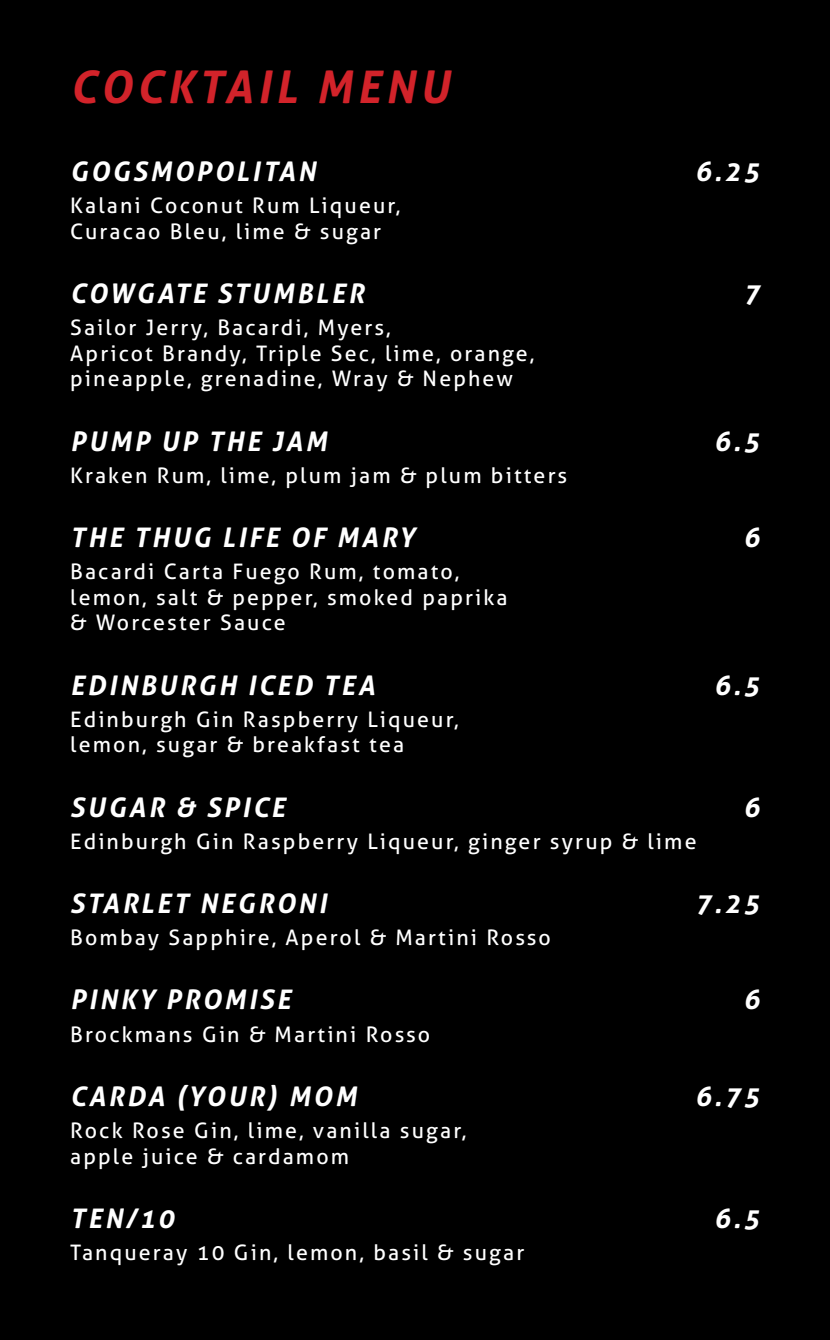
<style>
.page{position:relative;width:830px;height:1340px;background:#fff}
.page>*{position:absolute;margin:0;border:0;box-sizing:border-box;transform-origin:0 0}
.t1{font:italic 700 45px "Aller";letter-spacing:.1em;color:#d2232a}
.t2{font:italic 700 27px "Aller";letter-spacing:.1em;color:#fff}
.t3{font:21.38px/25.7px "Aller";letter-spacing:.1em;color:#fff}
</style>
<div class="page">
<div style="left:0;top:0;width:829px;height:1339px;background:#000"></div>
<h1 class="t1" style="left:70px;top:59px;width:381px">COCKTAIL MENU</h1>
<p class="t2" style="left:70px;top:154px;width:247px">GOGSMOPOLITAN</p>
<p class="t2" style="left:695px;top:154px;width:66px">6.25</p>
<p class="t3" style="left:70px;top:192px;width:331px">Kalani Coconut Rum Liqueur,<br>Curacao Bleu, lime &amp; sugar</p>
<p class="t2" style="left:70px;top:276px;width:295px">COWGATE STUMBLER</p>
<p class="t2" style="left:743px;top:276px;width:18px">7</p>
<p class="t3" style="left:70px;top:314px;width:465px">Sailor Jerry, Bacardi, Myers,<br>Apricot Brandy, Triple Sec, lime, orange, pineapple, grenadine, Wray &amp; Nephew</p>
<p class="t2" style="left:70px;top:424px;width:258px">PUMP UP THE JAM</p>
<p class="t2" style="left:713px;top:424px;width:47px">6.5</p>
<p class="t3" style="left:70px;top:462px;width:498px">Kraken Rum, lime, plum jam &amp; plum bitters</p>
<p class="t2" style="left:70px;top:520px;width:345px">THE THUG LIFE OF MARY</p>
<p class="t2" style="left:743px;top:520px;width:18px">6</p>
<p class="t3" style="left:70px;top:558px;width:438px">Bacardi Carta Fuego Rum, tomato, lemon, salt &amp; pepper, smoked paprika &amp; Worcester Sauce</p>
<p class="t2" style="left:70px;top:668px;width:306px">EDINBURGH ICED TEA</p>
<p class="t2" style="left:713px;top:668px;width:47px">6.5</p>
<p class="t3" style="left:70px;top:706px;width:390px">Edinburgh Gin Raspberry Liqueur, lemon, sugar &amp; breakfast tea</p>
<p class="t2" style="left:70px;top:790px;width:216px">SUGAR &amp; SPICE</p>
<p class="t2" style="left:743px;top:790px;width:18px">6</p>
<p class="t3" style="left:70px;top:828px;width:627px">Edinburgh Gin Raspberry Liqueur, ginger syrup &amp; lime</p>
<p class="t2" style="left:70px;top:886px;width:258px">STARLET NEGRONI</p>
<p class="t2" style="left:695px;top:886px;width:66px">7.25</p>
<p class="t3" style="left:70px;top:924px;width:482px">Bombay Sapphire, Aperol &amp; Martini Rosso</p>
<p class="t2" style="left:70px;top:983px;width:222px">PINKY PROMISE</p>
<p class="t2" style="left:743px;top:983px;width:18px">6</p>
<p class="t3" style="left:70px;top:1021px;width:361px">Brockmans Gin &amp; Martini Rosso</p>
<p class="t2" style="left:70px;top:1079px;width:288px">CARDA (YOUR) MOM</p>
<p class="t2" style="left:695px;top:1079px;width:66px">6.75</p>
<p class="t3" style="left:70px;top:1117px;width:397px">Rock Rose Gin, lime, vanilla sugar, apple juice &amp; cardamom</p>
<p class="t2" style="left:70px;top:1201px;width:105px">TEN/10</p>
<p class="t2" style="left:713px;top:1201px;width:47px">6.5</p>
<p class="t3" style="left:70px;top:1239px;width:455px">Tanqueray 10 Gin, lemon, basil &amp; sugar</p>
</div>
